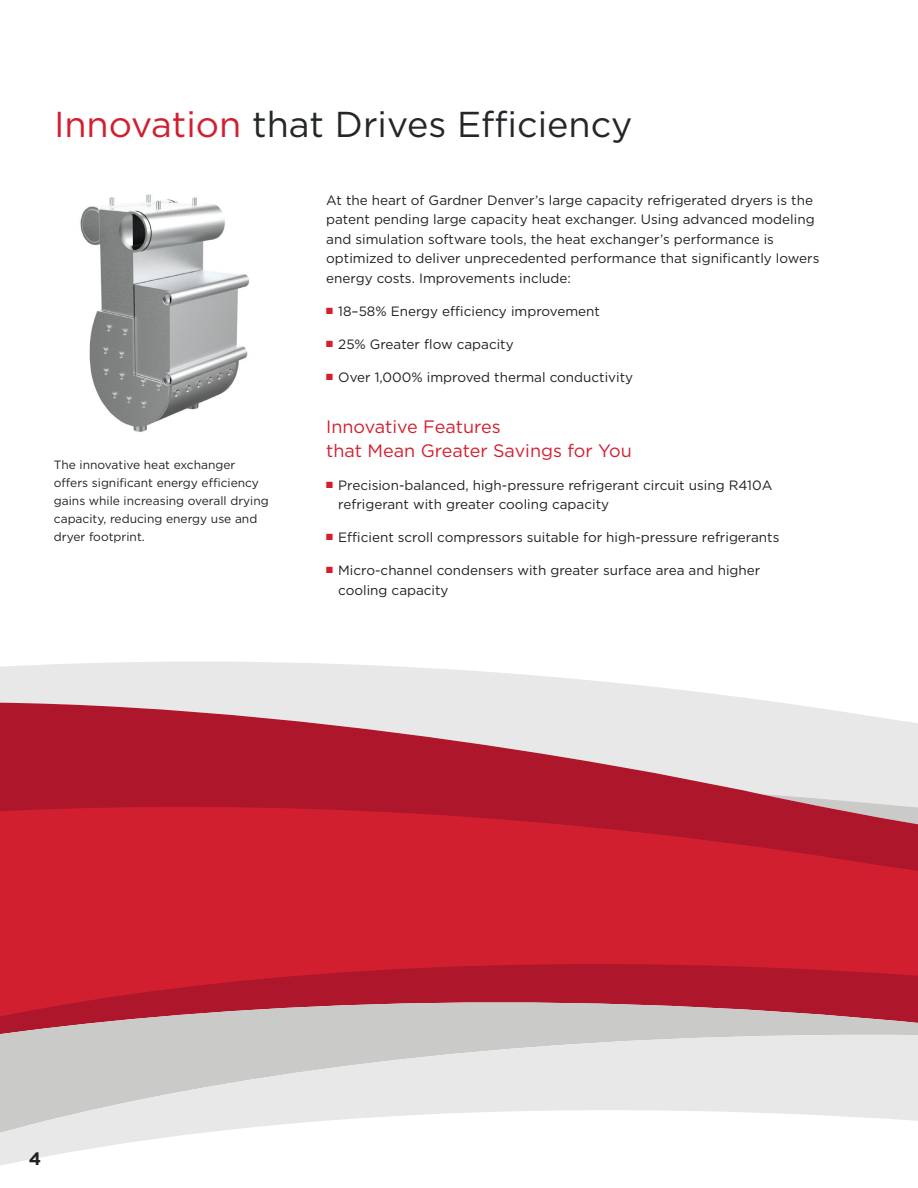
<style>
.page{position:relative;width:918px;height:1188px;background:#fff}
.page>*{position:absolute;margin:0;border:0;box-sizing:border-box;transform-origin:0 0}
.Top_Heading_24_-_for{font:36px "Gotham";color:#242729}
.Heading_12{font:18px/24px "Gotham";color:#d21f2f}
.t1{font:700 18px "Gotham";color:#231f20}
.Body_Text_9{font:13.5px/19.5px "Gotham";color:#231f20}
.Body_Text_8_-_captio{font:12px/18px "Gotham";color:#231f20}
.s1{color:#d21f2f}
</style>
<div class="page">
<img style="left:80px;top:194px;width:170px;height:238px">
<svg style="left:0;top:661px;width:773px;height:41px;fill:#e9e8e8"></svg>
<svg style="left:0;top:702px;width:918px;height:99px;background:#c97782"></svg>
<svg style="left:0;top:801px;width:918px;height:180px;background:#cb1f2f"></svg>
<svg style="left:0;top:981px;width:918px;height:53px;background:#bd656f"></svg>
<svg style="left:0;top:1034px;width:918px;height:132px;fill:#e9e8e8"></svg>
<p class="Top_Heading_24_-_for" style="left:54px;top:101px;width:580px"><span class="s1">Innovation</span> that Drives Efficiency</p>
<p class="Body_Text_8_-_captio" style="left:54px;top:455px;width:216px">The innovative heat exchanger offers significant energy efficiency gains while increasing overall drying capacity, reducing energy use and dryer footprint.</p>
<p class="Body_Text_9" style="left:326px;top:190px;width:495px">At the heart of Gardner Denver’s large capacity refrigerated dryers is the patent pending large capacity heat exchanger. Using advanced modeling and simulation software tools, the heat exchanger’s performance is optimized to deliver unprecedented performance that significantly lowers energy costs. Improvements include:</p>
<p class="Body_Text_9" style="left:326px;top:301px;width:275px"><span class="s1">■</span> 18–58% Energy efficiency improvement</p>
<p class="Body_Text_9" style="left:326px;top:334px;width:189px"><span class="s1">■</span> 25% Greater flow capacity</p>
<p class="Body_Text_9" style="left:326px;top:367px;width:308px"><span class="s1">■</span> Over 1,000% improved thermal conductivity</p>
<p class="Heading_12" style="left:326px;top:414px;width:307px">Innovative Features<br>that Mean Greater Savings for You</p>
<p class="Body_Text_9" style="left:338px;top:475px;width:436px;text-indent:-12px"><span class="s1">■</span> Precision-balanced, high-pressure refrigerant circuit using R410A refrigerant with greater cooling capacity</p>
<p class="Body_Text_9" style="left:326px;top:527px;width:455px"><span class="s1">■</span> Efficient scroll compressors suitable for high-pressure refrigerants</p>
<p class="Body_Text_9" style="left:338px;top:560px;width:424px;text-indent:-12px"><span class="s1">■</span> Micro-channel condensers with greater surface area and higher cooling capacity</p>
<h2 class="t1" style="left:29px;top:1147px;width:14px">4</h2>
</div>
